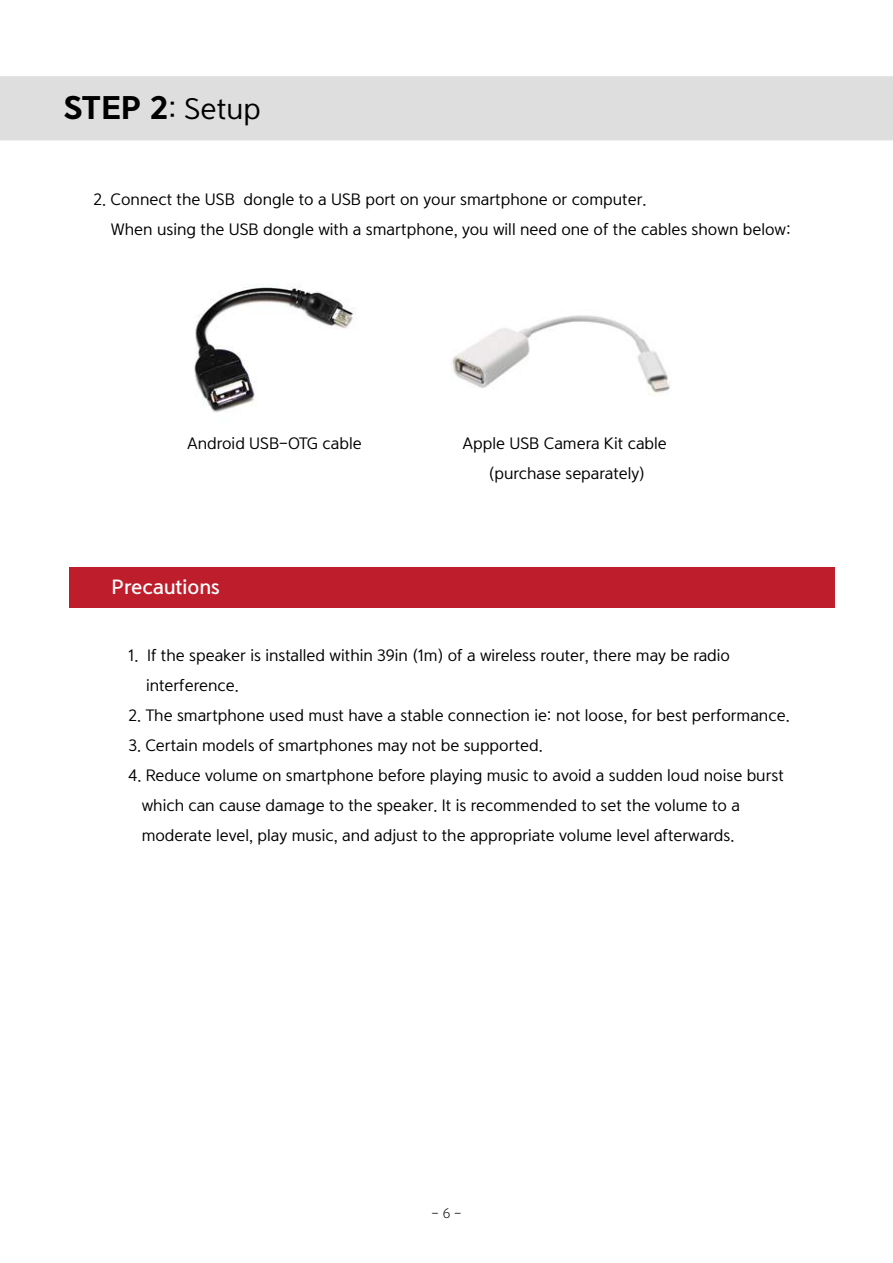
<style>
.page{position:relative;width:893px;height:1263px;background:#fff}
.page>*{position:absolute;margin:0;border:0;box-sizing:border-box;transform-origin:0 0}
.t1{font:27px "Yoon Gothic Pro 750";color:#000}
.t2{font:18px "Yoon Gothic Pro 770";color:#fff}
.t3{font:15px/30px "Yoon Gothic Pro 750";color:#000}
.t4{font:13.5px "Yoon Gothic Pro 730";color:#000}
.s1{font-family:"Yoon Gothic Pro 790"}
</style>
<div class="page">
<div style="left:0;top:77px;width:893px;height:63px;background:#dedede"></div>
<img style="left:194px;top:283px;width:162px;height:130px">
<img style="left:452px;top:315px;width:219px;height:80px">
<div style="left:70px;top:568px;width:764px;height:40px;background:#be1d2c"></div>
<h1 class="t1" style="left:64px;top:91px;width:199px"><span class="s1">STEP 2</span>: Setup</h1>
<p class="t3" style="left:111px;top:185px;width:681px;text-indent:-17px">2. Connect the USB dongle to a USB port on your smartphone or computer.<br>When using the USB dongle with a smartphone, you will need one of the cables shown below:</p>
<p class="t3" style="left:187px;top:429px;width:176px">Android USB-OTG cable</p>
<p class="t3" style="left:462px;top:429px;width:206px;text-align:center">Apple USB Camera Kit cable (purchase separately)</p>
<p class="t2" style="left:112px;top:574px;width:110px">Precautions</p>
<p class="t3" style="left:146px;top:640px;width:586px;text-indent:-17px">1. If the speaker is installed within 39in (1m) of a wireless router, there may be radio interference.</p>
<p class="t3" style="left:129px;top:700px;width:663px">2. The smartphone used must have a stable connection ie: not loose, for best performance.</p>
<p class="t3" style="left:129px;top:730px;width:416px">3. Certain models of smartphones may not be supported.</p>
<p class="t3" style="left:142px;top:760px;width:644px;text-indent:-13px">4. Reduce volume on smartphone before playing music to avoid a sudden loud noise burst which can cause damage to the speaker. It is recommended to set the volume to a moderate level, play music, and adjust to the appropriate volume level afterwards.</p>
<p class="t4" style="left:432px;top:1205px;width:31px">- 6 -</p>
</div>
